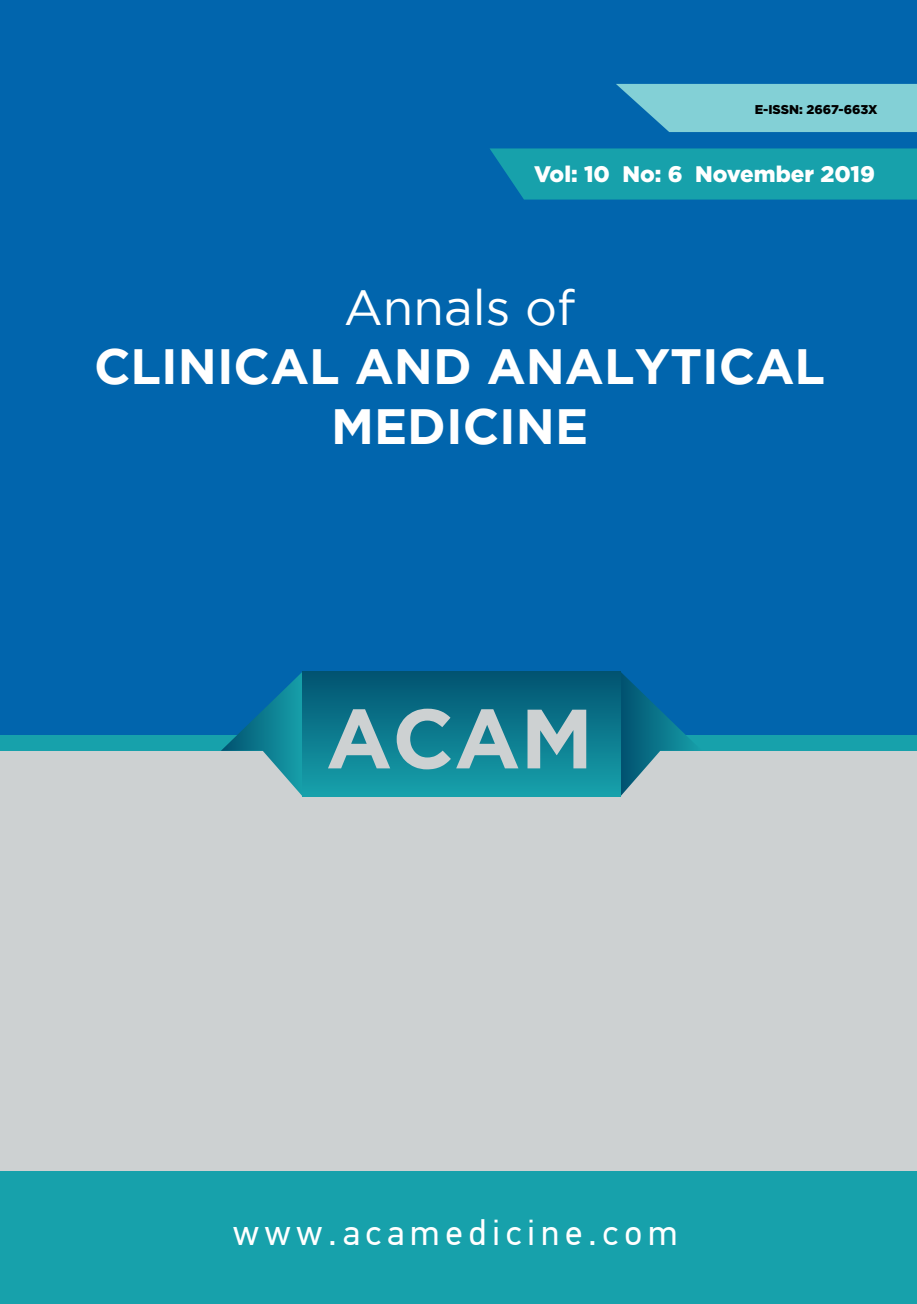
<style>
.page{position:relative;width:917px;height:1304px;background:#fff}
.page>*{position:absolute;margin:0;border:0;box-sizing:border-box;transform-origin:0 0}
.t1{font:700 83.85px "Gotham";color:#cdd1d2}
.t2{font:700 49.5px/59.4px "Gotham";color:#fff;text-align:center}
.t3{font:49.5px "Gotham";color:#fff}
.t4{font:36px "PF Din Text Pro";letter-spacing:.16em;color:#fff}
.t5{font:900 22.5px "Gotham";color:#fff}
.t6{font:900 12.75px "Gotham";letter-spacing:-.005em;color:#000}
</style>
<div class="page">
<div style="left:0;top:0;width:916px;height:1304px;background:#cdd1d2"></div>
<div style="left:0;top:0;width:916px;height:751px;background:#0165ad"></div>
<div style="left:0;top:735px;width:916px;height:16px;background:#17a1ab"></div>
<svg style="left:221px;top:671px;width:82px;height:126px"></svg>
<svg style="left:620px;top:671px;width:72px;height:126px"></svg>
<div style="left:303px;top:671px;width:317px;height:126px;background:linear-gradient(to bottom,#015270,#17a1ab)"></div>
<svg style="left:616px;top:84px;width:300px;height:48px;background:#77c6d2"></svg>
<svg style="left:490px;top:148px;width:426px;height:52px;background:#159dab"></svg>
<div style="left:0;top:1171px;width:916px;height:133px;background:#17a1ab"></div>
<p class="t6" style="left:754px;top:102px;width:124px">E-ISSN: 2667-663X</p>
<p class="t5" style="left:534px;top:161px;width:342px">Vol: 10 No: 6 November 2019</p>
<p class="t3" style="left:344px;top:280px;width:233px">Annals of</p>
<p class="t2" style="left:94px;top:336px;width:732px">CLINICAL AND ANALYTICAL<br>MEDICINE</p>
<h1 class="t1" style="left:326px;top:690px;width:269px">ACAM</h1>
<p class="t4" style="left:233px;top:1217px;width:446px">www.acamedicine.com</p>
</div>
